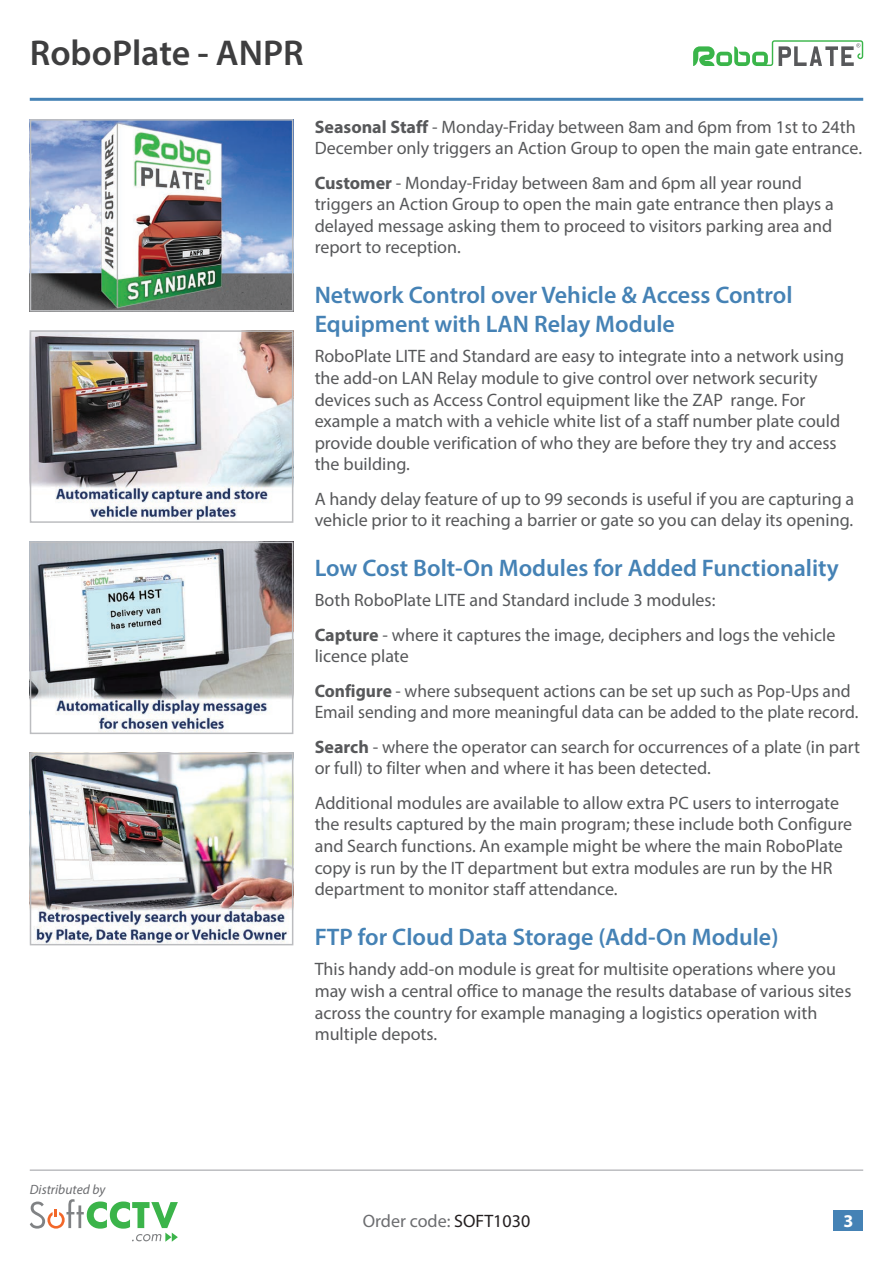
<style>
.page{position:relative;width:893px;height:1263px;background:#fff}
.page>*{position:absolute;margin:0;border:0;box-sizing:border-box;transform-origin:0 0}
.t1{font:600 36px "Myriad Pro";color:#3e3e3f}
.t2{font:600 24px/28.8px "Myriad Pro";color:#4582b5}
.t3{font:18px/21.6px "Myriad Pro";color:#57585a}
.t4{font:18px "Myriad Pro";color:#6c6d70}
.t5{font:700 18px "Myriad Pro";color:#fff}
.t6{font:italic 13.5px "Myriad Pro";color:#6c6d70}
.s1{font-weight:700}
.s2{color:#231f20}
</style>
<div class="page">
<hr style="left:30px;top:1169px;width:833px;height:2px;background:#bcbdc0">
<div style="left:833px;top:1210px;width:30px;height:21px;background:#4582b5"></div>
<hr style="left:30px;top:98px;width:833px;height:3px;background:#4582b5">
<svg style="left:30px;top:1199px;width:148px;height:43px"></svg>
<img style="left:33px;top:122px;width:257px;height:186px">
<div style="left:30px;top:119px;width:263px;height:192px;border:2px solid #bcbdc0"></div>
<img style="left:33px;top:333px;width:257px;height:187px">
<div style="left:30px;top:330px;width:263px;height:193px;border:2px solid #bcbdc0"></div>
<img style="left:33px;top:545px;width:257px;height:186px">
<div style="left:30px;top:542px;width:263px;height:192px;border:2px solid #bcbdc0"></div>
<img style="left:33px;top:756px;width:257px;height:186px">
<div style="left:30px;top:753px;width:263px;height:192px;border:2px solid #bcbdc0"></div>
<svg style="left:693px;top:40px;width:170px;height:26px"></svg>
<h1 class="t1" style="left:30px;top:30px;width:275px">RoboPlate - ANPR</h1>
<p class="t3" style="left:315px;top:115px;width:549px"><span class="s1">Seasonal Staff</span> - Monday-Friday between 8am and 6pm from 1st to 24th<br>December only triggers an Action Group to open the main gate entrance.</p>
<p class="t3" style="left:315px;top:171px;width:520px"><span class="s1">Customer</span> - Monday-Friday between 8am and 6pm all year round triggers an Action Group to open the main gate entrance then plays a delayed message asking them to proceed to visitors parking area and report to reception.</p>
<h2 class="t2" style="left:315px;top:280px;width:479px">Network Control over Vehicle &amp; Access Control<br>Equipment with LAN Relay Module</h2>
<p class="t3" style="left:315px;top:345px;width:531px">RoboPlate LITE and Standard are easy to integrate into a network using the add-on LAN Relay module to give control over network security devices such as Access Control equipment like the ZAP range. For example a match with a vehicle white list of a staff number plate could provide double verification of who they are before they try and access the building.</p>
<p class="t3" style="left:315px;top:488px;width:541px">A handy delay feature of up to 99 seconds is useful if you are capturing a vehicle prior to it reaching a barrier or gate so you can delay its opening.</p>
<h2 class="t2" style="left:315px;top:553px;width:526px">Low Cost Bolt-On Modules for Added Functionality</h2>
<p class="t3" style="left:315px;top:583px;width:522px;line-height:34.3px">Both RoboPlate LITE and Standard include 3 modules:<br><span class="s1">Capture</span> - where it captures the image, deciphers and logs the vehicle</p>
<p class="t3" style="left:315px;top:639px;width:537px;line-height:34.3px">licence plate<br><span class="s1">Configure</span> - where subsequent actions can be set up such as Pop-Ups and</p>
<p class="t3" style="left:315px;top:695px;width:547px;line-height:34.3px">Email sending and more meaningful data can be added to the plate record.<br><span class="s1">Search</span> - where the operator can search for occurrences of a plate (in part</p>
<p class="t3" style="left:315px;top:751px;width:526px;line-height:34.3px">or full) to filter when and where it has been detected.<br>Additional modules are available to allow extra PC users to interrogate</p>
<p class="t3" style="left:315px;top:813px;width:539px">the results captured by the main program; these include both Configure and Search functions. An example might be where the main RoboPlate copy is run by the IT department but extra modules are run by the HR department to monitor staff attendance.</p>
<h2 class="t2" style="left:315px;top:922px;width:465px">FTP for Cloud Data Storage (Add-On Module)</h2>
<p class="t3" style="left:315px;top:958px;width:538px">This handy add-on module is great for multisite operations where you may wish a central office to manage the results database of various sites across the country for example managing a logistics operation with multiple depots.</p>
<p class="t6" style="left:30px;top:1181px;width:77px">Distributed by</p>
<p class="t4" style="left:363px;top:1210px;width:169px">Order code: <span class="s2">SOFT1030</span></p>
<p class="t5" style="left:843px;top:1209px;width:11px">3</p>
</div>
